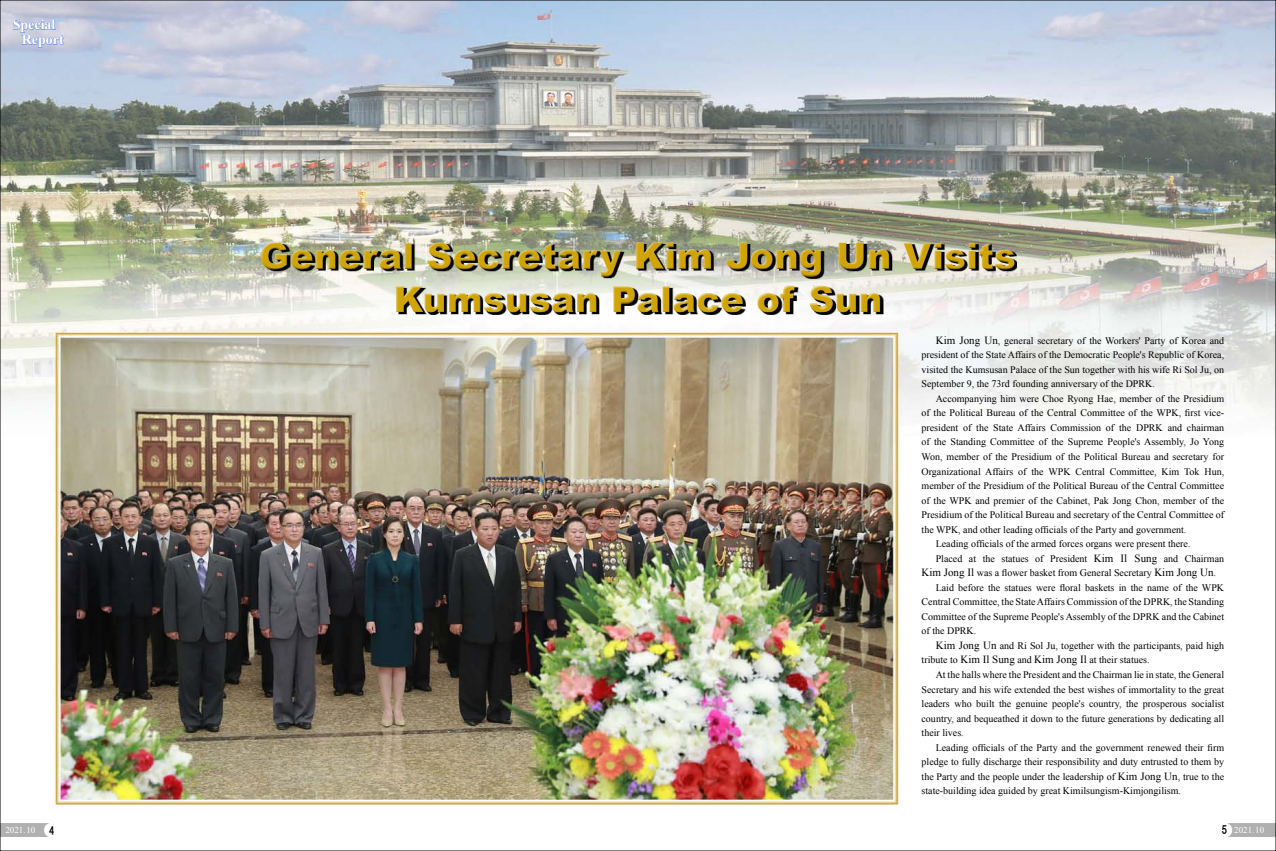
<style>
.page{position:relative;width:1276px;height:851px;background:#fff}
.page>*{position:absolute;margin:0;border:0;box-sizing:border-box;transform-origin:0 0}
.t1{font:900 36px/43.2px "Arial";color:#d1a508;text-align:center}
.t2{font:700 14px/15px "Times New Roman";color:#fff}
.t3{font:10px/14.5px "Times New Roman";color:#000;text-align:justify}
.t4{font:10px "WK Gothic";color:#000}
.t5{font:9px "Times New Roman";color:#fff}
.s1{font-size:37px}
.s2{font-size:11px}
.s3{font-family:"WK Gothic";font-size:10px;color:#000}
</style>
<div class="page">
<img style="left:0;top:0;width:1276px;height:850px">
<h2 class="t2" style="left:22px;top:17px;width:43px;text-indent:-9px">Special<br>Report</h2>
<h1 class="t1" style="left:260px;top:233px;width:757px">General Secretary <span class="s1">Kim Jong Un</span> Visits<br>Kumsusan Palace of Sun</h1>
<p class="t3" style="left:921px;top:333px;width:304px;text-indent:14px"><span class="s2">Kim Jong Un</span>, general secretary of the Workers' Party of Korea and president of the State Affairs of the Democratic People's Republic of Korea, visited the Kumsusan Palace of the Sun together with his wife Ri Sol Ju, on September 9, the 73rd founding anniversary of the DPRK.</p>
<p class="t3" style="left:935px;top:391px;width:290px">Accompanying him were Choe Ryong Hae, member of the Presidium</p>
<p class="t3" style="left:921px;top:405px;width:304px">of the Political Bureau of the Central Committee of the WPK, first vice-</p>
<p class="t3" style="left:921px;top:420px;width:304px">president of the State Affairs Commission of the DPRK and chairman</p>
<p class="t3" style="left:921px;top:434px;width:304px">of the Standing Committee of the Supreme People's Assembly, Jo Yong</p>
<p class="t3" style="left:921px;top:449px;width:304px">Won, member of the Presidium of the Political Bureau and secretary for</p>
<p class="t3" style="left:921px;top:463px;width:304px">Organizational Affairs of the WPK Central Committee, Kim Tok Hun,</p>
<p class="t3" style="left:921px;top:478px;width:304px">member of the Presidium of the Political Bureau of the Central Committee</p>
<p class="t3" style="left:921px;top:493px;width:304px">of the WPK and premier of the Cabinet, Pak Jong Chon, member of the</p>
<p class="t3" style="left:921px;top:507px;width:304px">Presidium of the Political Bureau and secretary of the Central Committee of</p>
<p class="t3" style="left:921px;top:522px;width:266px">the WPK, and other leading officials of the Party and government.</p>
<p class="t3" style="left:935px;top:536px;width:256px">Leading officials of the armed forces organs were present there.</p>
<p class="t3" style="left:935px;top:551px;width:290px">Placed at the statues of President <span class="s2">Kim Il Sung</span> and Chairman</p>
<p class="t3" style="left:921px;top:565px;width:296px"><span class="s2">Kim Jong Il</span> was a flower basket from General Secretary <span class="s2">Kim Jong Un</span>.</p>
<p class="t3" style="left:935px;top:580px;width:290px">Laid before the statues were floral baskets in the name of the WPK</p>
<p class="t3" style="left:921px;top:594px;width:304px">Central Committee, the State Affairs Commission of the DPRK, the Standing</p>
<p class="t3" style="left:921px;top:609px;width:304px">Committee of the Supreme People's Assembly of the DPRK and the Cabinet</p>
<p class="t3" style="left:921px;top:623px;width:56px">of the DPRK.</p>
<p class="t3" style="left:935px;top:638px;width:290px"><span class="s2">Kim Jong Un</span> and Ri Sol Ju, together with the participants, paid high</p>
<p class="t3" style="left:921px;top:652px;width:230px">tribute to <span class="s2">Kim Il Sung</span> and <span class="s2">Kim Jong Il</span> at their statues.</p>
<p class="t3" style="left:935px;top:667px;width:290px">At the halls where the President and the Chairman lie in state, the General</p>
<p class="t3" style="left:921px;top:681px;width:304px">Secretary and his wife extended the best wishes of immortality to the great</p>
<p class="t3" style="left:921px;top:696px;width:304px">leaders who built the genuine people's country, the prosperous socialist</p>
<p class="t3" style="left:921px;top:710px;width:304px">country, and bequeathed it down to the future generations by dedicating all</p>
<p class="t3" style="left:921px;top:725px;width:44px">their lives.</p>
<p class="t3" style="left:935px;top:739px;width:290px">Leading officials of the Party and the government renewed their firm</p>
<p class="t3" style="left:921px;top:754px;width:304px">pledge to fully discharge their responsibility and duty entrusted to them by</p>
<p class="t3" style="left:921px;top:768px;width:304px">the Party and the people under the leadership of <span class="s2">Kim Jong Un</span>, true to the</p>
<p class="t3" style="left:921px;top:783px;width:261px">state-building idea guided by great Kimilsungism-Kimjongilism.</p>
<p class="t5" style="left:5px;top:823px;width:32px">2021. 10</p>
<p class="t4" style="left:49px;top:825px;width:7px">4</p>
<p class="t5" style="left:1221px;top:823px;width:44px"><span class="s3">5</span> 2021. 10</p>
</div>
